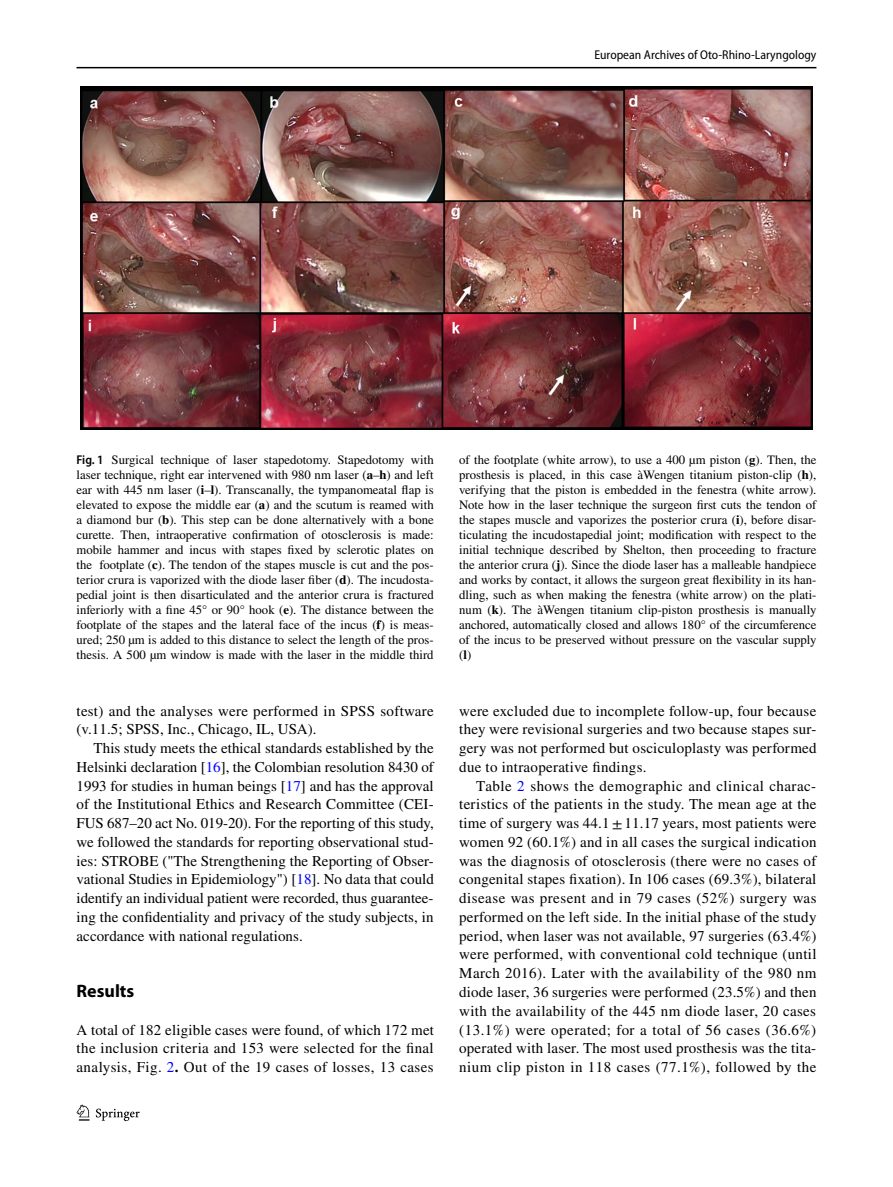
<style>
.page{position:relative;width:893px;height:1187px;background:#fff}
.page>*{position:absolute;margin:0;border:0;box-sizing:border-box;transform-origin:0 0}
.t1{font:700 18px "Myriad Pro";color:#000}
.t2{font:15px/18.8px "STIX";letter-spacing:.02em;color:#000;text-align:justify}
.t3{font:12.75px/15px "STIX";color:#000;text-align:justify}
.t4{font:semi-condensed 12.75px "Myriad Pro";color:#000}
.s1{font-family:"Myriad Pro";font-weight:600;font-stretch:semi-condensed}
.s2{font-weight:700}
.s3{color:#00f}
</style>
<div class="page">
<hr style="left:77px;top:67px;width:739px;height:1px;background:#000">
<svg style="left:77px;top:1104px;width:12px;height:16px"></svg>
<svg style="left:96px;top:1108px;width:44px;height:12px"></svg>
<img style="left:81px;top:87px;width:731px;height:342px">
<p class="t4" style="left:595px;top:48px;width:223px">European Archives of Oto-Rhino-Laryngology</p>
<p class="t3" style="left:77px;top:453px;width:359px"><span class="s1">Fig. 1</span> Surgical technique of laser stapedotomy. Stapedotomy with laser technique, right ear intervened with 980 nm laser (<span class="s2">a</span>–<span class="s2">h</span>) and left ear with 445 nm laser (<span class="s2">i</span>–<span class="s2">l</span>). Transcanally, the tympanomeatal flap is elevated to expose the middle ear (<span class="s2">a</span>) and the scutum is reamed with a diamond bur (<span class="s2">b</span>). This step can be done alternatively with a bone curette. Then, intraoperative confirmation of otosclerosis is made: mobile hammer and incus with stapes fixed by sclerotic plates on the footplate (<span class="s2">c</span>). The tendon of the stapes muscle is cut and the pos&shy;terior crura is vaporized with the diode laser fiber (<span class="s2">d</span>). The incudosta&shy;pedial joint is then disarticulated and the anterior crura is fractured inferiorly with a fine 45° or 90° hook (<span class="s2">e</span>). The distance between the footplate of the stapes and the lateral face of the incus (<span class="s2">f</span>) is meas&shy;ured; 250 µm is added to this distance to select the length of the pros&shy;thesis. A 500 µm window is made with the laser in the middle third</p>
<p class="t3" style="left:459px;top:453px;width:359px">of the footplate (white arrow), to use a 400 µm piston (<span class="s2">g</span>). Then, the prosthesis is placed, in this case àWengen titanium piston-clip (<span class="s2">h</span>), verifying that the piston is embedded in the fenestra (white arrow).<br>Note how in the laser technique the surgeon first cuts the tendon of the stapes muscle and vaporizes the posterior crura (<span class="s2">i</span>), before disar&shy;ticulating the incudostapedial joint; modification with respect to the initial technique described by Shelton, then proceeding to fracture the anterior crura (<span class="s2">j</span>). Since the diode laser has a malleable handpiece and works by contact, it allows the surgeon great flexibility in its han&shy;dling, such as when making the fenestra (white arrow) on the plati&shy;num (<span class="s2">k</span>). The àWengen titanium clip-piston prosthesis is manually anchored, automatically closed and allows 180° of the circumference of the incus to be preserved without pressure on the vascular supply (<span class="s2">l</span>)</p>
<p class="t2" style="left:77px;top:702px;width:359px">test) and the analyses were performed in SPSS software (v.11.5; SPSS, Inc., Chicago, IL, USA).</p>
<p class="t2" style="left:77px;top:739px;width:359px;text-indent:17px">This study meets the ethical standards established by the Helsinki declaration [<span class="s3">16</span>], the Colombian resolution 8430 of 1993 for studies in human beings [<span class="s3">17</span>] and has the approval of the Institutional Ethics and Research Committee (CEI-FUS 687–20 act No. 019-20). For the reporting of this study, we followed the standards for reporting observational stud&shy;ies: STROBE ("The Strengthening the Reporting of Obser&shy;vational Studies in Epidemiology") [<span class="s3">18</span>]. No data that could identify an individual patient were recorded, thus guarantee&shy;ing the confidentiality and privacy of the study subjects, in accordance with national regulations.</p>
<p class="t1" style="left:77px;top:979px;width:59px">Results</p>
<p class="t2" style="left:77px;top:1021px;width:359px">A total of 182 eligible cases were found, of which 172 met the inclusion criteria and 153 were selected for the final analysis, Fig. <span class="s3">2</span><span class="s2">.</span> Out of the 19 cases of losses, 13 cases</p>
<p class="t2" style="left:459px;top:702px;width:359px">were excluded due to incomplete follow-up, four because they were revisional surgeries and two because stapes sur&shy;gery was not performed but osciculoplasty was performed due to intraoperative findings.</p>
<p class="t2" style="left:459px;top:777px;width:359px;text-indent:17px">Table <span class="s3">2</span> shows the demographic and clinical charac&shy;teristics of the patients in the study. The mean age at the time of surgery was 44.1±11.17 years, most patients were women 92 (60.1%) and in all cases the surgical indication was the diagnosis of otosclerosis (there were no cases of congenital stapes fixation). In 106 cases (69.3%), bilateral disease was present and in 79 cases (52%) surgery was performed on the left side. In the initial phase of the study period, when laser was not available, 97 surgeries (63.4%) were performed, with conventional cold technique (until March 2016). Later with the availability of the 980 nm diode laser, 36 surgeries were performed (23.5%) and then with the availability of the 445 nm diode laser, 20 cases (13.1%) were operated; for a total of 56 cases (36.6%) operated with laser. The most used prosthesis was the tita&shy;nium clip piston in 118 cases (77.1%), followed by the</p>
</div>
